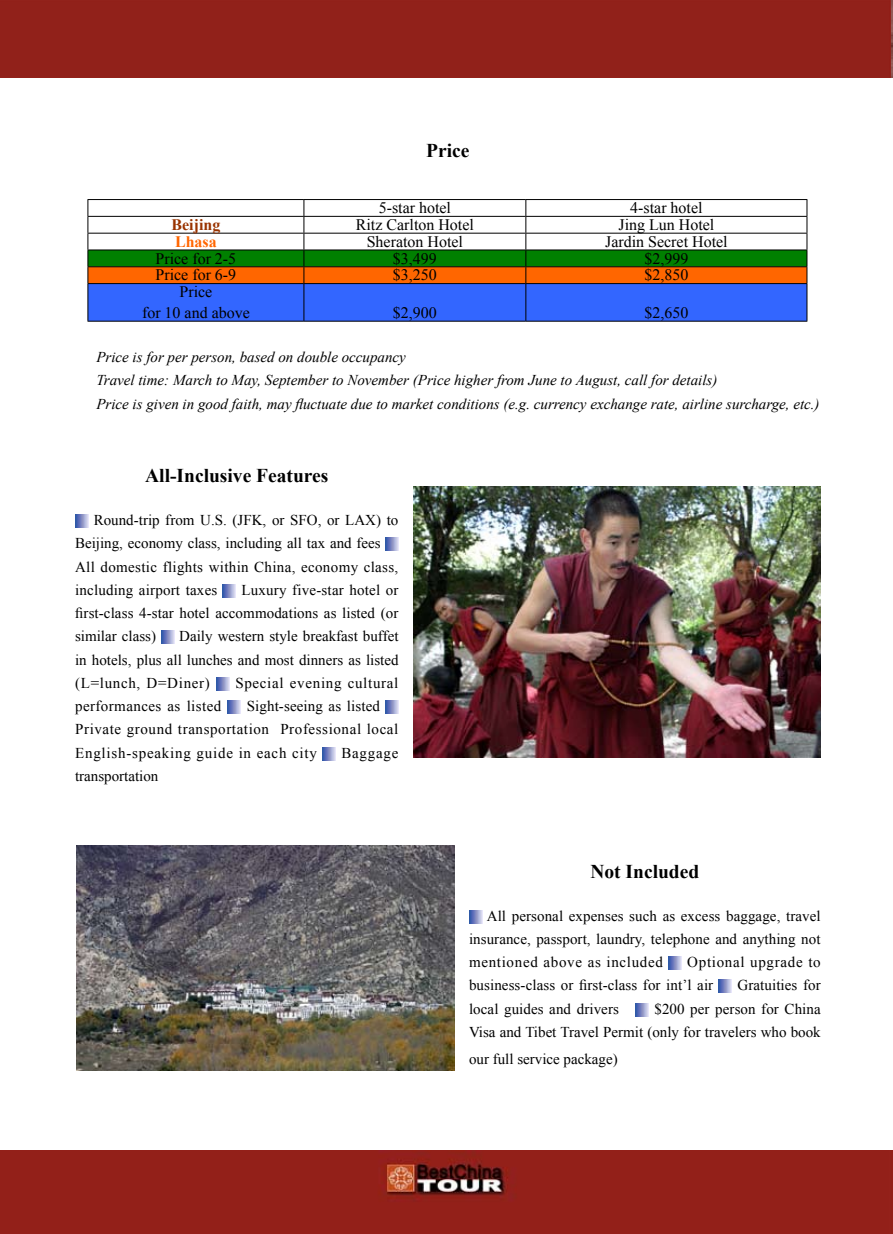
<style>
.page{position:relative;width:893px;height:1234px;background:#fff}
.page>*{position:absolute;margin:0;border:0;box-sizing:border-box;transform-origin:0 0}
.t1{font:700 19.5px "Times New Roman";color:#000}
.t2{font:15.9px/20.7px "Times New Roman";color:#000;text-align:center}
.t3{font:700 15.9px "Times New Roman";color:#930}
.t4{font:700 15.9px "Times New Roman";color:#f60}
.t5{font:15px/23.2px "Times New Roman";letter-spacing:.005em;color:#000;text-align:justify}
.t6{font:italic 15px/23.2px "Times New Roman";color:#000}
.t7{font:15px/23.2px "Times New Roman";letter-spacing:.04em;color:#000}
.t8{font:15px "Times New Roman";letter-spacing:.045em;color:#000}
.t9{font:15px "Times New Roman";letter-spacing:.03em;color:#000}
.t10{font:15px "Times New Roman";letter-spacing:.05em;color:#000}
</style>
<div class="page">
<svg style="left:75px;top:514px;width:13px;height:13px"></svg>
<svg style="left:386px;top:537px;width:12px;height:13px"></svg>
<svg style="left:223px;top:584px;width:13px;height:13px"></svg>
<svg style="left:161px;top:630px;width:13px;height:13px"></svg>
<svg style="left:216px;top:677px;width:13px;height:13px"></svg>
<svg style="left:227px;top:700px;width:13px;height:13px"></svg>
<svg style="left:386px;top:700px;width:12px;height:13px"></svg>
<svg style="left:323px;top:747px;width:13px;height:13px"></svg>
<svg style="left:469px;top:910px;width:13px;height:12px"></svg>
<svg style="left:669px;top:956px;width:13px;height:13px"></svg>
<svg style="left:719px;top:979px;width:13px;height:13px"></svg>
<svg style="left:636px;top:1003px;width:13px;height:12px"></svg>
<div style="left:0;top:1150px;width:893px;height:83px;background:#932019"></div>
<div style="left:0;top:0;width:893px;height:78px;background:#91211a"></div>
<img style="left:414px;top:486px;width:407px;height:271px">
<hr style="left:87px;top:199px;width:217px;height:1px;background:#000">
<hr style="left:304px;top:199px;width:222px;height:1px;background:#000">
<hr style="left:526px;top:199px;width:281px;height:1px;background:#000">
<hr style="left:87px;top:321px;width:217px;height:1px;background:#000">
<hr style="left:304px;top:321px;width:222px;height:1px;background:#000">
<hr style="left:526px;top:321px;width:281px;height:1px;background:#000">
<svg style="left:87px;top:200px;width:721px;height:121px"></svg>
<hr style="left:303px;top:284px;width:1px;height:37px;background:#000">
<hr style="left:525px;top:284px;width:1px;height:37px;background:#000">
<hr style="left:807px;top:284px;width:1px;height:37px;background:#000">
<img style="left:77px;top:845px;width:378px;height:225px">
<h1 class="t1" style="left:426px;top:136px;width:45px">Price</h1>
<p class="t2" style="left:379px;top:197px;width:74px">5-star hotel</p>
<p class="t2" style="left:630px;top:197px;width:74px">4-star hotel</p>
<p class="t3" style="left:171px;top:214px;width:50px">Beijing</p>
<p class="t2" style="left:356px;top:214px;width:120px">Ritz Carlton Hotel</p>
<p class="t2" style="left:618px;top:214px;width:97px">Jing Lun Hotel</p>
<p class="t4" style="left:175px;top:230px;width:43px">Lhasa</p>
<p class="t2" style="left:367px;top:231px;width:98px">Sheraton Hotel</p>
<p class="t2" style="left:605px;top:231px;width:124px">Jardin Secret Hotel</p>
<p class="t2" style="left:156px;top:248px;width:82px">Price for 2-5</p>
<p class="t2" style="left:393px;top:248px;width:45px">$3,499</p>
<p class="t2" style="left:644px;top:248px;width:45px">$2,999</p>
<p class="t2" style="left:156px;top:264px;width:82px">Price for 6-9</p>
<p class="t2" style="left:393px;top:264px;width:45px">$3,250</p>
<p class="t2" style="left:644px;top:264px;width:45px">$2,850</p>
<p class="t2" style="left:142px;top:281px;width:109px">Price<br>for 10 and above</p>
<p class="t2" style="left:393px;top:302px;width:45px">$2,900</p>
<p class="t2" style="left:644px;top:302px;width:45px">$2,650</p>
<p class="t6" style="left:96px;top:345px;width:725px">Price is for per person, based on double occupancy<br>Travel time: March to May, September to November (Price higher from June to August, call for details)<br>Price is given in good faith, may fluctuate due to market conditions (e.g. currency exchange rate, airline surcharge, etc.)</p>
<h1 class="t1" style="left:145px;top:462px;width:185px">All-Inclusive Features</h1>
<p class="t5" style="left:75px;top:508px;width:325px;text-align:left;text-indent:19px">Round-trip from U.S. (JFK, or SFO, or LAX) to Beijing, economy class, including all tax and fees All domestic flights within China, economy class, including airport taxes</p>
<p class="t5" style="left:75px;top:578px;width:325px;text-indent:166px">Luxury five-star hotel or first-class 4-star hotel accommodations as listed (or similar class)</p>
<p class="t5" style="left:75px;top:624px;width:325px;text-indent:104px">Daily western style breakfast buffet in hotels, plus all lunches and most dinners as listed (L=lunch, D=Diner)</p>
<p class="t8" style="left:235px;top:672px;width:165px">Special evening cultural</p>
<p class="t9" style="left:75px;top:696px;width:148px">performances as listed</p>
<p class="t7" style="left:75px;top:694px;width:325px;text-indent:172px">Sight-seeing as listed<br>Private ground transportation Professional local<br>English-speaking guide in each city</p>
<p class="t10" style="left:341px;top:742px;width:59px">Baggage</p>
<p class="t5" style="left:75px;top:764px;width:85px">transportation</p>
<h1 class="t1" style="left:590px;top:857px;width:110px">Not Included</h1>
<p class="t5" style="left:469px;top:903px;width:353px;text-indent:18px">All personal expenses such as excess baggage, travel insurance, passport, laundry, telephone and anything not mentioned above as included</p>
<p class="t5" style="left:469px;top:950px;width:353px;text-indent:218px">Optional upgrade to business-class or first-class for int’l air</p>
<p class="t5" style="left:737px;top:973px;width:85px">Gratuities for</p>
<p class="t5" style="left:469px;top:996px;width:353px;text-align:right">$200 per person for China<br>Visa and Tibet Travel Permit (only for travelers who book</p>
<p class="t5" style="left:469px;top:1046px;width:150px">our full service package)</p>
<p class="t5" style="left:469px;top:996px;width:151px">local guides and drivers</p>
</div>
